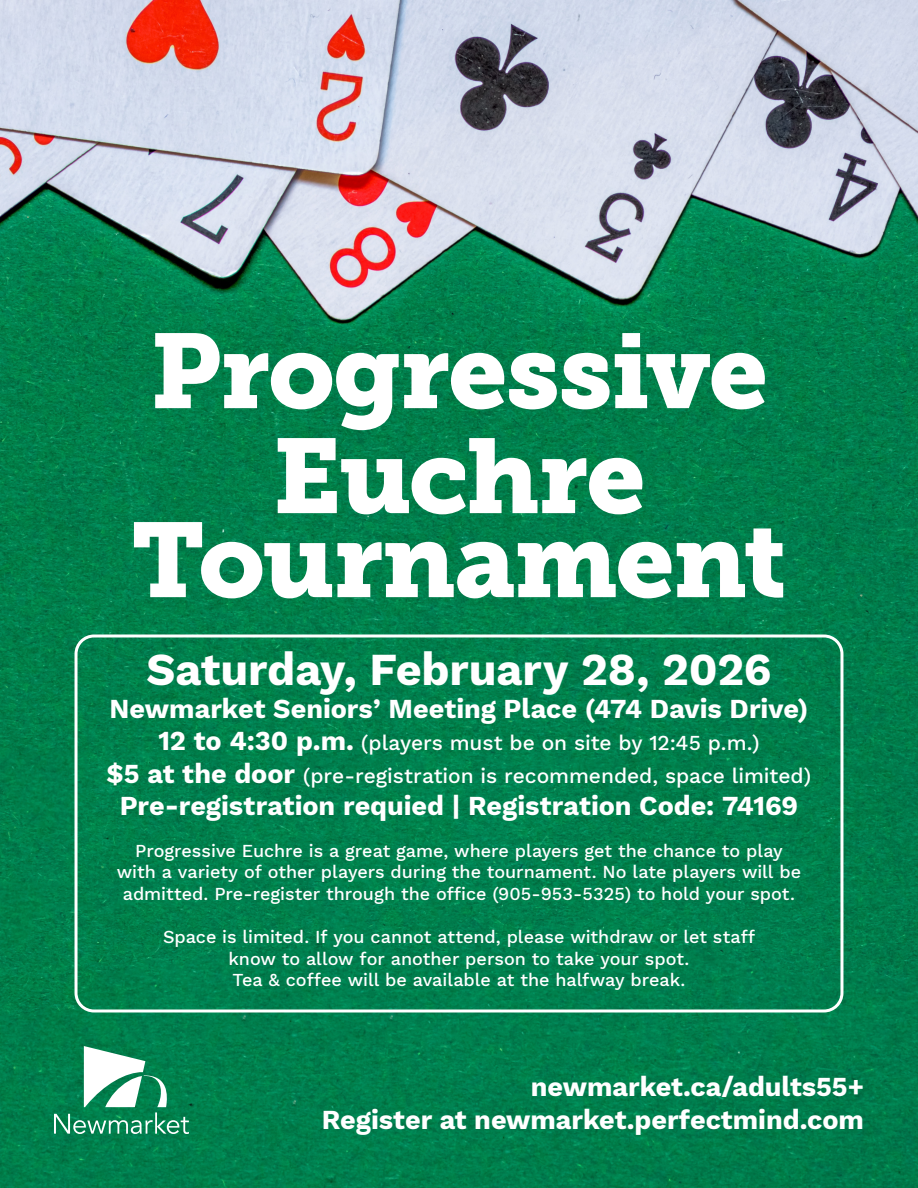
<style>
.page{position:relative;width:918px;height:1188px;background:#fff}
.page>*{position:absolute;margin:0;border:0;box-sizing:border-box;transform-origin:0 0}
.t1{font:105px "Museo Slab 900";letter-spacing:-.015em;color:#fff}
.t2{font:700 45px "Work Sans";letter-spacing:-.005em;color:#fff}
.t3{font:700 27px "Work Sans";color:#fff}
.t4{font:500 21px "Work Sans";letter-spacing:-.005em;color:#fff}
.t5{font:500 18px/21.6px "Work Sans";color:#fff;text-align:center}
.s1{font-weight:700;font-size:27px}
</style>
<div class="page">
<img style="left:0;top:0;width:918px;height:1188px">
<svg style="left:54px;top:1046px;width:135px;height:88px"></svg>
<div style="left:75px;top:634px;width:768px;height:378px;border:3px solid #fff;border-radius:18px"></div>
<p class="t1" style="left:150px;top:310px;width:619px">Progressive</p>
<p class="t1" style="left:273px;top:415px;width:374px">Euchre</p>
<p class="t1" style="left:132px;top:499px;width:656px">Tournament</p>
<p class="t2" style="left:146px;top:636px;width:627px">Saturday, February 28, 2026</p>
<p class="t3" style="left:110px;top:688px;width:700px">Newmarket Seniors’ Meeting Place (474 Davis Drive)</p>
<p class="t4" style="left:158px;top:727px;width:603px"><span class="s1">12 to 4:30 p.m.</span> (players must be on site by 12:45 p.m.)</p>
<p class="t4" style="left:107px;top:760px;width:706px"><span class="s1">$5 at the door</span> (pre-registration is recommended, space limited)</p>
<p class="t3" style="left:120px;top:785px;width:680px">Pre-registration requied | Registration Code: 74169</p>
<p class="t5" style="left:135px;top:839px;width:649px">Progressive Euchre is a great game, where players get the chance to play</p>
<p class="t5" style="left:117px;top:861px;width:686px">with a variety of other players during the tournament. No late players will be admitted. Pre-register through the office (905-953-5325) to hold your spot.</p>
<p class="t5" style="left:163px;top:925px;width:593px">Space is limited. If you cannot attend, please withdraw or let staff</p>
<p class="t5" style="left:228px;top:947px;width:463px">know to allow for another person to take your spot.</p>
<p class="t5" style="left:233px;top:969px;width:454px">Tea &amp; coffee will be available at the halfway break.</p>
<p class="t3" style="left:531px;top:1067px;width:335px">newmarket.ca/adults55+</p>
<p class="t3" style="left:322px;top:1099px;width:544px">Register at newmarket.perfectmind.com</p>
</div>
